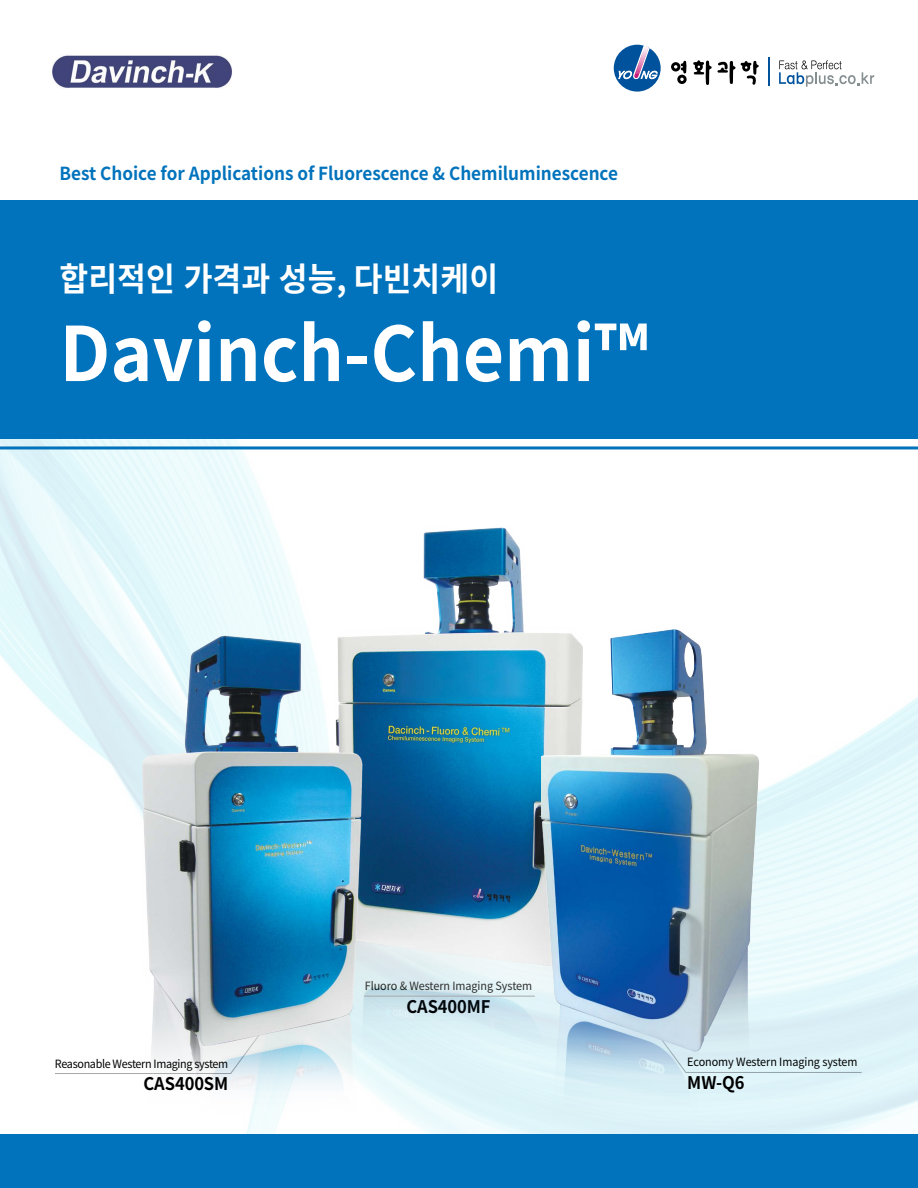
<style>
.page{position:relative;width:918px;height:1188px;background:#fff}
.page>*{position:absolute;margin:0;border:0;box-sizing:border-box;transform-origin:0 0}
.t1{font:700 75px "Noto Sans CJ Kkr";color:#fff;scale:.95 1}
.t2{font:700 33px "Noto Sans CJ Kkr";color:#fff;scale:.95 1}
.t3{font:700 18px "Noto Sans CJ Kkr";color:#0073bc;scale:.95 1}
.t4{font:700 17.4px "Noto Sans CJ Kkr";letter-spacing:-.005em;color:#000;scale:.95 1}
.t5{font:11.4px "Noto Sans CJ Kkr";letter-spacing:-.015em;color:#000;scale:.95 1}
</style>
<div class="page">
<div style="left:765px;top:1036px;width:97px;height:37px;background:#dbf1f8"></div>
<div style="left:0;top:201px;width:918px;height:238px;background:#0073bc"></div>
<img style="left:362px;top:527px;width:180px;height:543px">
<img style="left:52px;top:55px;width:180px;height:33px">
<div style="left:614px;top:45px;width:47px;height:47px;background:#00529c;border-radius:50%"></div>
<svg style="left:618px;top:45px;width:40px;height:35px"></svg>
<svg style="left:671px;top:61px;width:16px;height:23px"></svg>
<svg style="left:693px;top:60px;width:66px;height:25px"></svg>
<hr style="left:768px;top:57px;width:2px;height:29px;background:#00529c">
<svg style="left:779px;top:60px;width:95px;height:27px"></svg>
<svg style="left:0;top:445px;width:918px;height:46px"></svg>
<svg style="left:55px;top:1073px;width:85px;height:1px"></svg>
<img style="left:140px;top:635px;width:222px;height:499px">
<div style="left:0;top:1134px;width:918px;height:54px;background:#0073bc"></div>
<img style="left:542px;top:629px;width:223px;height:492px">
<hr style="left:364px;top:996px;width:171px;height:1px;background:#a7a9ac">
<h3 class="t3" style="left:60px;top:163px;width:589px">Best Choice for Applications of Fluorescence &amp; Chemiluminescence</h3>
<h2 class="t2" style="left:60px;top:260px;width:463px">합리적인 가격과 성능, 다빈치케이</h2>
<h1 class="t1" style="left:60px;top:311px;width:622px">Davinch-Chemi™</h1>
<p class="t5" style="left:55px;top:1057px;width:184px">Reasonable Western Imaging system</p>
<h3 class="t4" style="left:144px;top:1074px;width:91px">CAS400SM</h3>
<p class="t5" style="left:365px;top:980px;width:178px">Fluoro &amp; Western Imaging System</p>
<h3 class="t4" style="left:406px;top:997px;width:90px">CAS400MF</h3>
<p class="t5" style="left:687px;top:1055px;width:181px">Economy Western Imaging system</p>
<h3 class="t4" style="left:687px;top:1072px;width:62px">MW-Q6</h3>
</div>
